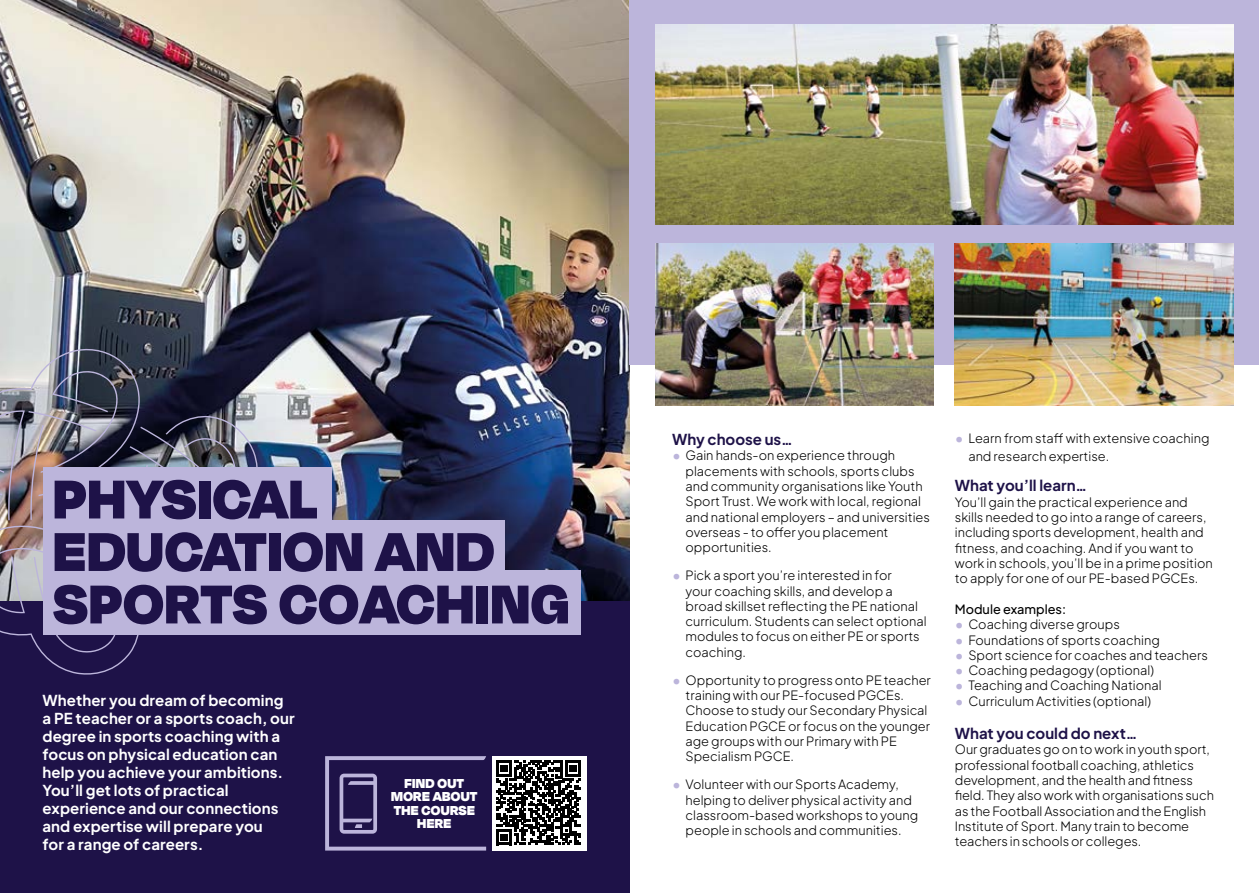
<style>
.page{position:relative;width:1259px;height:893px;background:#fff}
.page>*{position:absolute;margin:0;border:0;box-sizing:border-box;transform-origin:0 0}
.t1{font:900 63px/52.5px "Degular Display";letter-spacing:.02em;color:#1e1248}
.t2{font:700 15px/18px "Plus Jakarta Sans";letter-spacing:.005em;color:#fff}
.t3{font:700 15px "Plus Jakarta Sans";color:#1e1248}
.t4{font:900 15px/13.5px "Degular Display";letter-spacing:.02em;color:#fff;text-align:center}
.t5{font:300 12.75px/15.3px "Plus Jakarta Sans";color:#000}
.t6{font:500 12.75px "Plus Jakarta Sans";color:#000}
.s1{font-weight:800;color:#bcb5db}
</style>
<div class="page">
<img style="left:0;top:0;width:629px;height:602px">
<div style="left:0;top:602px;width:629px;height:291px;background:#1e1248"></div>
<img style="left:0;top:347px;width:262px;height:328px">
<div style="left:629px;top:0;width:630px;height:365px;background:#bcb5db"></div>
<svg style="left:325px;top:756px;width:161px;height:95px"></svg>
<div style="left:492px;top:756px;width:95px;height:94px;background:#fff"></div>
<svg style="left:496px;top:760px;width:85px;height:85px"></svg>
<div style="left:43px;top:520px;width:462px;height:65px;background:#bcb5db"></div>
<div style="left:43px;top:467px;width:289px;height:65px;background:#bcb5db"></div>
<div style="left:43px;top:571px;width:537px;height:64px;background:#bcb5db"></div>
<img style="left:655px;top:25px;width:578px;height:199px">
<img style="left:655px;top:244px;width:278px;height:161px">
<img style="left:955px;top:244px;width:278px;height:161px">
<h1 class="t1" style="left:53px;top:470px;width:517px">PHYSICAL<br>EDUCATION AND<br>SPORTS COACHING</h1>
<p class="t2" style="left:43px;top:690px;width:254px">Whether you dream of becoming a PE teacher or a sports coach, our degree in sports coaching with a focus on physical education can help you achieve your ambitions.<br>You’ll get lots of practical experience and our connections and expertise will prepare you<br>for a range of careers.</p>
<p class="t4" style="left:391px;top:775px;width:88px">FIND OUT<br>MORE ABOUT<br>THE COURSE<br>HERE</p>
<p class="t3" style="left:672px;top:426px;width:122px">Why choose us…</p>
<p class="t5" style="left:685px;top:447px;width:246px;text-indent:-14px"><span class="s1">•</span> Gain hands-on experience through placements with schools, sports clubs and community organisations like Youth Sport Trust. We work with local, regional and national employers – and universities overseas - to offer you placement opportunities.</p>
<p class="t5" style="left:685px;top:567px;width:243px;text-indent:-14px"><span class="s1">•</span> Pick a sport you’re interested in for<br>your coaching skills, and develop a broad skillset reflecting the PE national curriculum. Students can select optional modules to focus on either PE or sports coaching.</p>
<p class="t5" style="left:685px;top:671px;width:247px;text-indent:-14px"><span class="s1">•</span> Opportunity to progress onto PE teacher training with our PE-focused PGCEs.<br>Choose to study our Secondary Physical Education PGCE or focus on the younger age groups with our Primary with PE Specialism PGCE.</p>
<p class="t5" style="left:685px;top:776px;width:234px;text-indent:-14px"><span class="s1">•</span> Volunteer with our Sports Academy, helping to deliver physical activity and classroom-based workshops to young people in schools and communities.</p>
<p class="t5" style="left:968px;top:428px;width:243px;line-height:18px;text-indent:-14px"><span class="s1">•</span> Learn from staff with extensive coaching and research expertise.</p>
<p class="t3" style="left:955px;top:472px;width:134px">What you’ll learn…</p>
<p class="t5" style="left:955px;top:493px;width:259px">You’ll gain the practical experience and skills needed to go into a range of careers, including sports development, health and fitness, and coaching. And if you want to work in schools, you’ll be in a prime position to apply for one of our PE-based PGCEs.</p>
<p class="t6" style="left:955px;top:598px;width:113px">Module examples:</p>
<p class="t5" style="left:955px;top:615px;width:166px"><span class="s1">•</span> Coaching diverse groups</p>
<p class="t5" style="left:955px;top:631px;width:206px"><span class="s1">•</span> Foundations of sports coaching</p>
<p class="t5" style="left:955px;top:646px;width:254px"><span class="s1">•</span> Sport science for coaches and teachers</p>
<p class="t5" style="left:955px;top:661px;width:201px"><span class="s1">•</span> Coaching pedagogy (optional)</p>
<p class="t5" style="left:955px;top:677px;width:208px"><span class="s1">•</span> Teaching and Coaching National</p>
<p class="t5" style="left:955px;top:692px;width:198px"><span class="s1">•</span> Curriculum Activities (optional)</p>
<p class="t3" style="left:955px;top:720px;width:184px">What you could do next…</p>
<p class="t5" style="left:955px;top:741px;width:261px">Our graduates go on to work in youth sport, professional football coaching, athletics development, and the health and fitness field. They also work with organisations such as the Football Association and the English Institute of Sport. Many train to become teachers in schools or colleges.</p>
</div>
